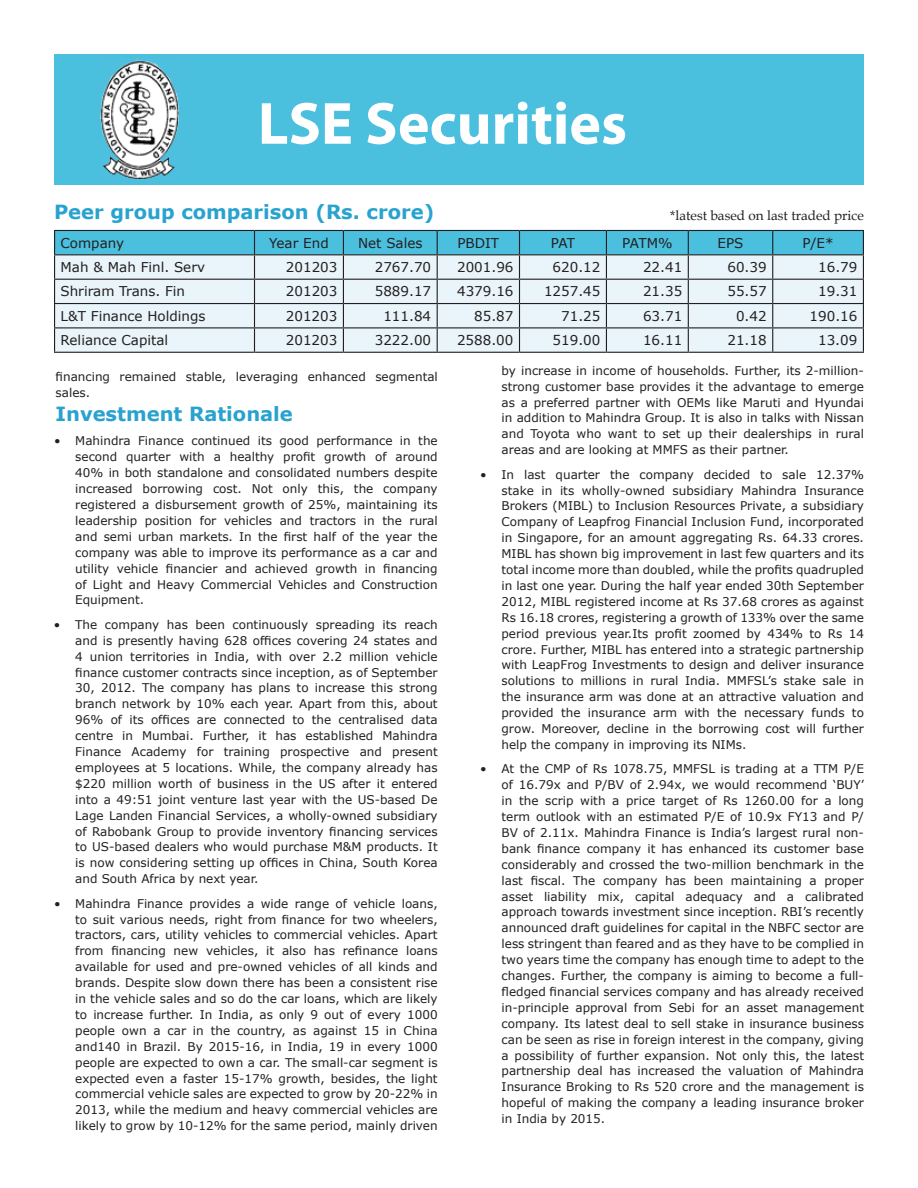
<style>
.page{position:relative;width:918px;height:1188px;background:#fff}
.page>*{position:absolute;margin:0;border:0;box-sizing:border-box;transform-origin:0 0}
.t1{font:700 60px "Myriad Pro";color:#fff}
.t2{font:700 19.5px "Verdana";color:#28a2ce}
.t3{font:13.5px "Verdana";color:#231f20}
.t4{font:13.5px "Book Antiqua";color:#231f20}
.t5{font:12px/15.9px "Verdana";color:#231f20;text-align:justify}
</style>
<div class="page">
<div style="left:54px;top:54px;width:810px;height:130px;background:#4bbfde"></div>
<img style="left:100px;top:58px;width:79px;height:121px">
<svg style="left:54px;top:230px;width:810px;height:122px;background:#bedde6"></svg>
<hr style="left:54px;top:352px;width:201px;height:1px;background:#231f20">
<hr style="left:255px;top:352px;width:88px;height:1px;background:#231f20">
<hr style="left:343px;top:352px;width:94px;height:1px;background:#231f20">
<hr style="left:437px;top:352px;width:83px;height:1px;background:#231f20">
<hr style="left:520px;top:352px;width:86px;height:1px;background:#231f20">
<hr style="left:606px;top:352px;width:82px;height:1px;background:#231f20">
<hr style="left:688px;top:352px;width:85px;height:1px;background:#231f20">
<hr style="left:773px;top:352px;width:91px;height:1px;background:#231f20">
<h1 class="t1" style="left:258px;top:84px;width:371px">LSE Securities</h1>
<h2 class="t2" style="left:54px;top:199px;width:382px">Peer group comparison (Rs. crore)</h2>
<p class="t4" style="left:670px;top:206px;width:195px">*latest based on last traded price</p>
<p class="t3" style="left:61px;top:234px;width:65px">Company</p>
<p class="t3" style="left:269px;top:234px;width:61px">Year End</p>
<p class="t3" style="left:358px;top:234px;width:66px">Net Sales</p>
<p class="t3" style="left:457px;top:234px;width:43px">PBDIT</p>
<p class="t3" style="left:551px;top:234px;width:26px">PAT</p>
<p class="t3" style="left:622px;top:234px;width:52px">PATM%</p>
<p class="t3" style="left:718px;top:234px;width:27px">EPS</p>
<p class="t3" style="left:802px;top:234px;width:33px">P/E*</p>
<p class="t3" style="left:61px;top:258px;width:146px">Mah &amp; Mah Finl. Serv</p>
<p class="t3" style="left:286px;top:258px;width:53px">201203</p>
<p class="t3" style="left:375px;top:258px;width:58px">2767.70</p>
<p class="t3" style="left:457px;top:258px;width:58px">2001.96</p>
<p class="t3" style="left:553px;top:258px;width:49px">620.12</p>
<p class="t3" style="left:643px;top:258px;width:41px">22.41</p>
<p class="t3" style="left:727px;top:258px;width:41px">60.39</p>
<p class="t3" style="left:818px;top:258px;width:41px">16.79</p>
<p class="t3" style="left:61px;top:283px;width:126px">Shriram Trans. Fin</p>
<p class="t3" style="left:286px;top:283px;width:53px">201203</p>
<p class="t3" style="left:375px;top:283px;width:58px">5889.17</p>
<p class="t3" style="left:457px;top:283px;width:58px">4379.16</p>
<p class="t3" style="left:544px;top:283px;width:58px">1257.45</p>
<p class="t3" style="left:643px;top:283px;width:41px">21.35</p>
<p class="t3" style="left:727px;top:283px;width:41px">55.57</p>
<p class="t3" style="left:818px;top:283px;width:41px">19.31</p>
<p class="t3" style="left:61px;top:307px;width:147px">L&amp;T Finance Holdings</p>
<p class="t3" style="left:286px;top:307px;width:53px">201203</p>
<p class="t3" style="left:383px;top:307px;width:49px">111.84</p>
<p class="t3" style="left:474px;top:307px;width:41px">85.87</p>
<p class="t3" style="left:561px;top:307px;width:41px">71.25</p>
<p class="t3" style="left:643px;top:307px;width:41px">63.71</p>
<p class="t3" style="left:736px;top:307px;width:32px">0.42</p>
<p class="t3" style="left:810px;top:307px;width:49px">190.16</p>
<p class="t3" style="left:61px;top:332px;width:109px">Reliance Capital</p>
<p class="t3" style="left:286px;top:332px;width:53px">201203</p>
<p class="t3" style="left:375px;top:332px;width:58px">3222.00</p>
<p class="t3" style="left:457px;top:332px;width:58px">2588.00</p>
<p class="t3" style="left:553px;top:332px;width:49px">519.00</p>
<p class="t3" style="left:643px;top:332px;width:41px">16.11</p>
<p class="t3" style="left:727px;top:332px;width:41px">21.18</p>
<p class="t3" style="left:818px;top:332px;width:41px">13.09</p>
<p class="t5" style="left:56px;top:368px;width:384px">financing remained stable, leveraging enhanced segmental sales.</p>
<h2 class="t2" style="left:56px;top:402px;width:239px">Investment Rationale</h2>
<p class="t5" style="left:75px;top:433px;width:364px;text-indent:-21px">• Mahindra Finance continued its good performance in the second quarter with a healthy profit growth of around 40% in both standalone and consolidated numbers despite increased borrowing cost. Not only this, the company registered a disbursement growth of 25%, maintaining its leadership position for vehicles and tractors in the rural and semi urban markets. In the first half of the year the company was able to improve its performance as a car and utility vehicle financier and achieved growth in financing of Light and Heavy Commercial Vehicles and Construction Equipment.</p>
<p class="t5" style="left:75px;top:616px;width:364px;text-indent:-21px">• The company has been continuously spreading its reach and is presently having 628 offices covering 24 states and 4 union territories in India, with over 2.2 million vehicle finance customer contracts since inception, as of September 30, 2012. The company has plans to increase this strong branch network by 10% each year. Apart from this, about 96% of its offices are connected to the centralised data centre in Mumbai. Further, it has established Mahindra Finance Academy for training prospective and present employees at 5 locations. While, the company already has $220 million worth of business in the US after it entered into a 49:51 joint venture last year with the US-based De Lage Landen Financial Services, a wholly-owned subsidiary of Rabobank Group to provide inventory financing services to US-based dealers who would purchase M&amp;M products. It is now considering setting up offices in China, South Korea and South Africa by next year.</p>
<p class="t5" style="left:75px;top:895px;width:364px;text-indent:-21px">• Mahindra Finance provides a wide range of vehicle loans, to suit various needs, right from finance for two wheelers, tractors, cars, utility vehicles to commercial vehicles. Apart from financing new vehicles, it also has refinance loans available for used and pre-owned vehicles of all kinds and brands. Despite slow down there has been a consistent rise in the vehicle sales and so do the car loans, which are likely to increase further. In India, as only 9 out of every 1000 people own a car in the country, as against 15 in China and140 in Brazil. By 2015-16, in India, 19 in every 1000 people are expected to own a car. The small-car segment is expected even a faster 15-17% growth, besides, the light commercial vehicle sales are expected to grow by 20-22% in 2013, while the medium and heavy commercial vehicles are likely to grow by 10-12% for the same period, mainly driven</p>
<p class="t5" style="left:502px;top:362px;width:364px">by increase in income of households. Further, its 2-million&shy;strong customer base provides it the advantage to emerge as a preferred partner with OEMs like Maruti and Hyundai in addition to Mahindra Group. It is also in talks with Nissan and Toyota who want to set up their dealerships in rural areas and are looking at MMFS as their partner.</p>
<p class="t5" style="left:501px;top:466px;width:364px;text-indent:-21px">• In last quarter the company decided to sale 12.37% stake in its wholly-owned subsidiary Mahindra Insurance Brokers (MIBL) to Inclusion Resources Private, a subsidiary Company of Leapfrog Financial Inclusion Fund, incorporated in Singapore, for an amount aggregating Rs. 64.33 crores.<br>MIBL has shown big improvement in last few quarters and its total income more than doubled, while the profits quadrupled in last one year. During the half year ended 30th September 2012, MIBL registered income at Rs 37.68 crores as against Rs 16.18 crores, registering a growth of 133% over the same period previous year.Its profit zoomed by 434% to Rs 14 crore. Further, MIBL has entered into a strategic partnership with LeapFrog Investments to design and deliver insurance solutions to millions in rural India. MMFSL’s stake sale in the insurance arm was done at an attractive valuation and provided the insurance arm with the necessary funds to grow. Moreover, decline in the borrowing cost will further help the company in improving its NIMs.</p>
<p class="t5" style="left:502px;top:761px;width:364px;text-indent:-21px">• At the CMP of Rs 1078.75, MMFSL is trading at a TTM P/E of 16.79x and P/BV of 2.94x, we would recommend ‘BUY’ in the scrip with a price target of Rs 1260.00 for a long term outlook with an estimated P/E of 10.9x FY13 and P/ BV of 2.11x. Mahindra Finance is India’s largest rural non&shy;bank finance company it has enhanced its customer base considerably and crossed the two-million benchmark in the last fiscal. The company has been maintaining a proper asset liability mix, capital adequacy and a calibrated approach towards investment since inception. RBI’s recently announced draft guidelines for capital in the NBFC sector are less stringent than feared and as they have to be complied in two years time the company has enough time to adept to the changes. Further, the company is aiming to become a full&shy;fledged financial services company and has already received in-principle approval from Sebi for an asset management company. Its latest deal to sell stake in insurance business can be seen as rise in foreign interest in the company, giving a possibility of further expansion. Not only this, the latest partnership deal has increased the valuation of Mahindra Insurance Broking to Rs 520 crore and the management is hopeful of making the company a leading insurance broker in India by 2015.</p>
</div>
